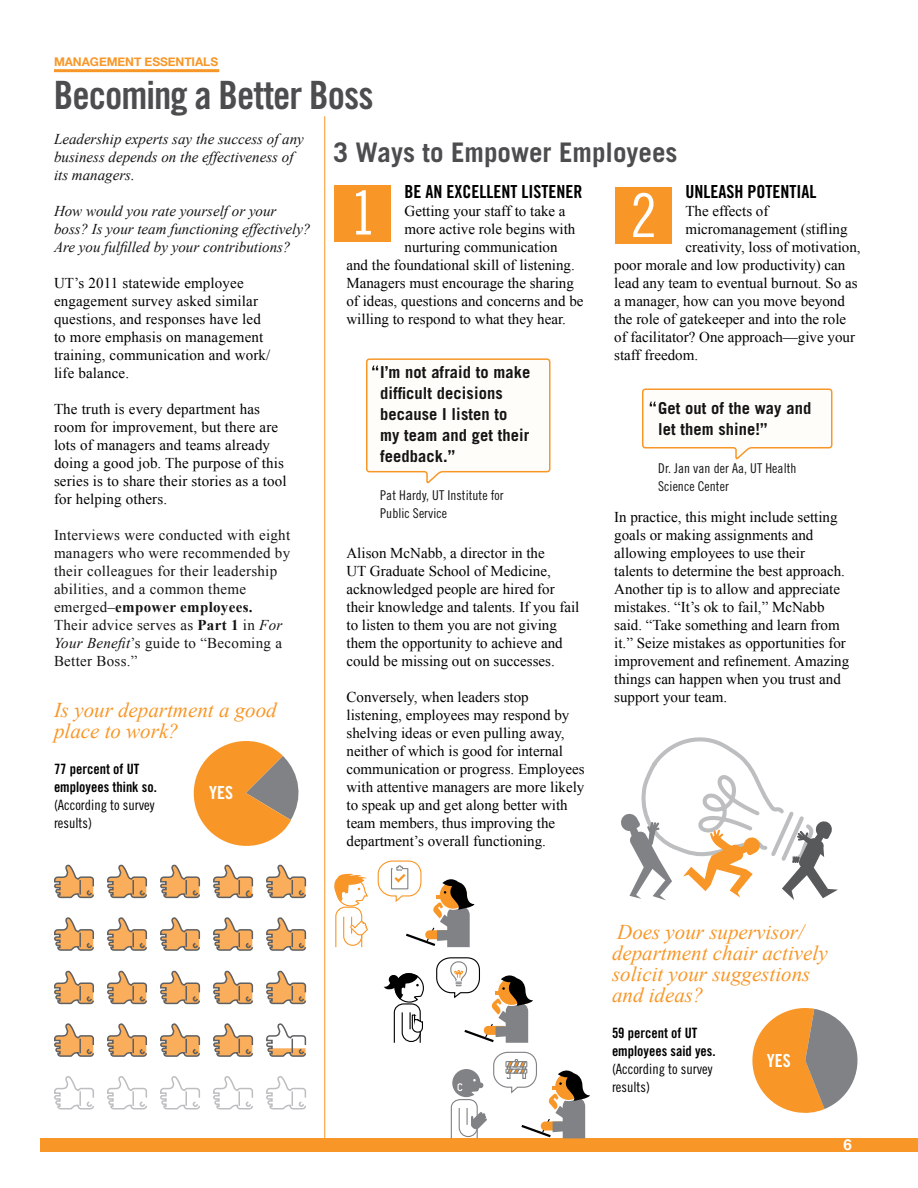
<style>
.page{position:relative;width:918px;height:1188px;background:#fff}
.page>*{position:absolute;margin:0;border:0;box-sizing:border-box;transform-origin:0 0}
.t1{font:39px "Trade Gothic Bold Cond Twenty";letter-spacing:-.025em;color:#4d4d4f}
.t2{font:700 27px "Trade Gothic";color:#4d4d4f}
.t3{font:italic 21px/21px "Times New Roman";color:#f89728}
.t4{font:18px "Trade Gothic Bold Cond Twenty";color:#000}
.t5{font:18px "Trade Gothic Bold Cond Twenty";color:#fff}
.t6{font:700 16.5px/21px "Trade Gothic";letter-spacing:.005em;color:#141414}
.t7{font:15px/18px "Times New Roman";color:#000}
.t8{font:15px/18px "Times New Roman";letter-spacing:.02em;color:#141414}
.t9{font:italic 15px/18px "Times New Roman";color:#141414}
.t10{font:700 15px "Helvetica Neue";color:#fff}
.t11{font:14.25px/18px "Trade Gothic Bold Cond Twenty";color:#000}
.t12{font:14.25px/18px "Trade Gothic Cond Eighteen";color:#000}
.t13{font:13.5px/18px "Trade Gothic Cond Eighteen";letter-spacing:.005em;color:#141414}
.t14{font:700 12px "Helvetica Neue";letter-spacing:-.005em;color:#f89728}
.s1{font-weight:700}
.s2{font-style:italic}
</style>
<div class="page">
<div style="left:40px;top:1138px;width:878px;height:14px;background:#f89728"></div>
<svg style="left:436px;top:957px;width:97px;height:86px"></svg>
<svg style="left:334px;top:873px;width:34px;height:75px"></svg>
<svg style="left:377px;top:860px;width:97px;height:88px"></svg>
<svg style="left:384px;top:973px;width:40px;height:70px"></svg>
<svg style="left:493px;top:1051px;width:97px;height:88px"></svg>
<svg style="left:450px;top:1069px;width:37px;height:70px"></svg>
<svg style="left:54px;top:864px;width:40px;height:35px"></svg>
<svg style="left:107px;top:864px;width:40px;height:35px"></svg>
<svg style="left:160px;top:864px;width:41px;height:35px"></svg>
<svg style="left:213px;top:864px;width:41px;height:35px"></svg>
<svg style="left:266px;top:864px;width:41px;height:35px"></svg>
<svg style="left:54px;top:917px;width:40px;height:34px"></svg>
<svg style="left:107px;top:917px;width:40px;height:34px"></svg>
<svg style="left:160px;top:917px;width:41px;height:34px"></svg>
<svg style="left:213px;top:917px;width:41px;height:34px"></svg>
<svg style="left:266px;top:917px;width:41px;height:34px"></svg>
<svg style="left:54px;top:970px;width:40px;height:35px"></svg>
<svg style="left:107px;top:970px;width:40px;height:35px"></svg>
<svg style="left:160px;top:970px;width:41px;height:35px"></svg>
<svg style="left:213px;top:970px;width:41px;height:35px"></svg>
<svg style="left:266px;top:970px;width:41px;height:35px"></svg>
<svg style="left:54px;top:1023px;width:40px;height:34px"></svg>
<svg style="left:107px;top:1023px;width:40px;height:34px"></svg>
<svg style="left:160px;top:1023px;width:41px;height:34px"></svg>
<svg style="left:213px;top:1023px;width:41px;height:34px"></svg>
<svg style="left:266px;top:1023px;width:41px;height:34px"></svg>
<svg style="left:54px;top:1076px;width:252px;height:34px"></svg>
<hr style="left:54px;top:69px;width:165px;height:3px;background:#f89728">
<svg style="left:193px;top:741px;width:106px;height:105px"></svg>
<svg style="left:752px;top:1008px;width:106px;height:105px"></svg>
<div style="left:334px;top:185px;width:57px;height:56px;background:#f89728"></div>
<div style="left:616px;top:188px;width:56px;height:56px;background:#f89728"></div>
<svg style="left:356px;top:190px;width:15px;height:45px"></svg>
<svg style="left:633px;top:193px;width:21px;height:44px"></svg>
<svg style="left:642px;top:388px;width:191px;height:72px"></svg>
<svg style="left:366px;top:358px;width:185px;height:126px"></svg>
<hr style="left:324px;top:116px;width:1px;height:1024px;background:#f89728">
<svg style="left:621px;top:737px;width:217px;height:163px"></svg>
<p class="t14" style="left:54px;top:51px;width:166px">MANAGEMENT ESSENTIALS</p>
<h1 class="t1" style="left:54px;top:72px;width:321px">Becoming a Better Boss</h1>
<h2 class="t2" style="left:333px;top:136px;width:346px">3 Ways to Empower Employees</h2>
<p class="t9" style="left:54px;top:130px;width:251px">Leadership experts say the success of any business depends on the effectiveness of its managers.</p>
<p class="t9" style="left:54px;top:202px;width:258px">How would you rate yourself or your boss? Is your team functioning effectively?<br>Are you fulfilled by your contributions?</p>
<p class="t7" style="left:54px;top:274px;width:218px">UT’s 2011 statewide employee engagement survey asked similar questions, and responses have led to more emphasis on management training, communication and work/ life balance.</p>
<p class="t7" style="left:54px;top:400px;width:234px">The truth is every department has room for improvement, but there are lots of managers and teams already doing a good job. The purpose of this series is to share their stories as a tool for helping others.</p>
<p class="t8" style="left:54px;top:526px;width:238px">Interviews were conducted with eight managers who were recommended by their colleagues for their leadership abilities, and a common theme emerged–<span class="s1">empower employees.<br></span>Their advice serves as <span class="s1">Part 1</span> in <span class="s2">For<br>Your Benefit</span>’s guide to “Becoming a<br>Better Boss.”</p>
<p class="t4" style="left:405px;top:181px;width:126px">Be an Excellent Listene</p>
<p class="t4" style="left:574px;top:181px;width:10px">r</p>
<p class="t7" style="left:405px;top:202px;width:162px">Getting your staff to take a</p>
<p class="t7" style="left:405px;top:220px;width:172px">more active role begins with</p>
<p class="t7" style="left:405px;top:238px;width:154px">nurturing communication</p>
<p class="t7" style="left:346px;top:256px;width:230px">and the foundational skill of listening.</p>
<p class="t7" style="left:346px;top:274px;width:229px">Managers must encourage the sharing</p>
<p class="t7" style="left:346px;top:292px;width:239px">of ideas, questions and concerns and be</p>
<p class="t7" style="left:346px;top:310px;width:221px">willing to respond to what they hear.</p>
<p class="t4" style="left:685px;top:181px;width:34px">Unleash</p>
<p class="t4" style="left:747px;top:181px;width:18px">Potentia</p>
<p class="t4" style="left:809px;top:181px;width:9px">l</p>
<p class="t7" style="left:685px;top:202px;width:85px">The effects of</p>
<p class="t7" style="left:685px;top:220px;width:164px">micromanagement (stifling</p>
<p class="t7" style="left:685px;top:238px;width:177px">creativity, loss of motivation,</p>
<p class="t7" style="left:614px;top:256px;width:233px">poor morale and low productivity) can</p>
<p class="t7" style="left:614px;top:274px;width:245px">lead any team to eventual burnout. So as</p>
<p class="t7" style="left:614px;top:292px;width:232px">a manager, how can you move beyond</p>
<p class="t7" style="left:614px;top:310px;width:234px">the role of gatekeeper and into the role</p>
<p class="t7" style="left:614px;top:328px;width:242px">of facilitator? One approach—give your</p>
<p class="t7" style="left:614px;top:346px;width:85px">staff freedom.</p>
<p class="t6" style="left:380px;top:361px;width:152px">I’m not afraid to make difficult decisions because I listen to my team and get their feedback.”</p>
<p class="t13" style="left:380px;top:486px;width:125px">Pat Hardy, UT Institute for<br>Public Service</p>
<p class="t6" style="left:658px;top:397px;width:155px">Get out of the way and let them shine!”</p>
<p class="t13" style="left:658px;top:459px;width:140px">Dr. Jan van der Aa, UT Health<br>Science Center</p>
<p class="t7" style="left:614px;top:508px;width:236px">In practice, this might include setting goals or making assignments and allowing employees to use their<br>talents to determine the best approach.<br>Another tip is to allow and appreciate mistakes. “It’s ok to fail,” McNabb said. “Take something and learn from it.” Seize mistakes as opportunities for improvement and refinement. Amazing things can happen when you trust and support your team.</p>
<p class="t7" style="left:346px;top:544px;width:234px">Alison McNabb, a director in the<br>UT Graduate School of Medicine, acknowledged people are hired for their knowledge and talents. If you fail to listen to them you are not giving them the opportunity to achieve and could be missing out on successes.</p>
<p class="t7" style="left:346px;top:688px;width:240px">Conversely, when leaders stop listening, employees may respond by shelving ideas or even pulling away, neither of which is good for internal communication or progress. Employees with attentive managers are more likely to speak up and get along better with team members, thus improving the department’s overall functioning.</p>
<h3 class="t3" style="left:54px;top:699px;width:224px">Is your department a good place to work?</h3>
<p class="t11" style="left:54px;top:760px;width:104px">77 percent of UT employees think so.</p>
<p class="t12" style="left:54px;top:796px;width:102px">(According to survey results)</p>
<p class="t5" style="left:209px;top:782px;width:25px">YES</p>
<h3 class="t3" style="left:612px;top:921px;width:217px">Does your supervisor/ department chair actively solicit your suggestions and ideas?</h3>
<p class="t11" style="left:612px;top:1024px;width:105px">59 percent of UT employees said yes.</p>
<p class="t12" style="left:612px;top:1060px;width:102px">(According to survey results)</p>
<p class="t5" style="left:767px;top:1049px;width:25px">YES</p>
<p class="t10" style="left:844px;top:1132px;width:10px">6</p>
</div>
